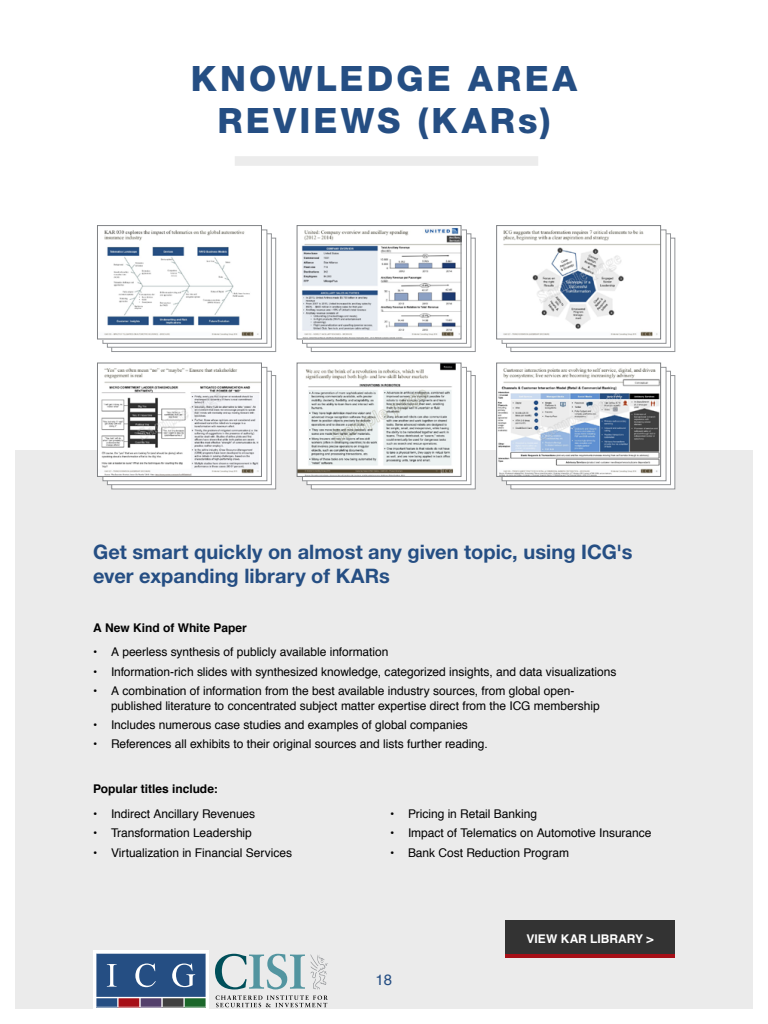
<style>
.page{position:relative;width:768px;height:1024px;background:#fff}
.page>*{position:absolute;margin:0;border:0;box-sizing:border-box;transform-origin:0 0}
.t1{font:800 35px/42px "Helvetica Neue LT Pro";letter-spacing:.095em;color:#254e83;text-align:center}
.t2{font:700 20px/24px "Helvetica Neue LT Pro";letter-spacing:.005em;color:#254e83}
.t3{font:15px "Helvetica";color:#254e83}
.t4{font:12px/14.4px "Helvetica";letter-spacing:-.005em;color:#000}
.t5{font:700 12px "Helvetica";color:#000}
.t6{font:700 12px "Helvetica";color:#fff}
</style>
<div class="page">
<div style="left:15px;top:450px;width:738px;height:559px;background:#ebebeb"></div>
<svg style="left:311px;top:238px;width:164px;height:114px"></svg>
<div style="left:307px;top:234px;width:164px;height:113px;background:linear-gradient(to right,#fff,#fff);border:1px solid #939598"></div>
<div style="left:302px;top:230px;width:165px;height:113px;background:linear-gradient(to right,#fff,#fff);border:1px solid #939598"></div>
<img style="left:301px;top:227px;width:158px;height:110px">
<div style="left:297px;top:225px;width:164px;height:114px;border:1px solid #808285"></div>
<svg style="left:311px;top:375px;width:164px;height:114px"></svg>
<svg style="left:307px;top:371px;width:164px;height:114px"></svg>
<div style="left:302px;top:367px;width:165px;height:114px;background:#fff;border:1px solid #939598"></div>
<img style="left:299px;top:365px;width:160px;height:110px">
<div style="left:297px;top:363px;width:164px;height:114px;border:1px solid #808285"></div>
<div style="left:112px;top:238px;width:164px;height:114px;background:linear-gradient(to right,#fff,#fff);border:1px solid #939598"></div>
<svg style="left:107px;top:234px;width:165px;height:113px"></svg>
<div style="left:103px;top:230px;width:164px;height:113px;background:linear-gradient(to right,#fff,#fff);border:1px solid #939598"></div>
<img style="left:103px;top:230px;width:157px;height:107px">
<div style="left:97px;top:225px;width:165px;height:114px;border:1px solid #808285"></div>
<svg style="left:112px;top:375px;width:164px;height:114px"></svg>
<svg style="left:107px;top:371px;width:165px;height:114px"></svg>
<div style="left:103px;top:367px;width:164px;height:114px;background:#fff;border:1px solid #939598"></div>
<img style="left:99px;top:367px;width:161px;height:108px">
<div style="left:97px;top:363px;width:165px;height:114px;border:1px solid #808285"></div>
<div style="left:511px;top:238px;width:164px;height:114px;background:linear-gradient(to right,#fff,#fff);border:1px solid #939598"></div>
<svg style="left:506px;top:234px;width:165px;height:113px"></svg>
<div style="left:502px;top:230px;width:164px;height:113px;background:linear-gradient(to right,#fff,#fff);border:1px solid #939598"></div>
<img style="left:502px;top:230px;width:157px;height:107px">
<div style="left:496px;top:225px;width:165px;height:114px;border:1px solid #808285"></div>
<div style="left:511px;top:375px;width:164px;height:114px;background:linear-gradient(to bottom,#fdfdfd,#fbfbfb);border:1px solid #939598"></div>
<svg style="left:506px;top:371px;width:165px;height:114px"></svg>
<div style="left:502px;top:367px;width:164px;height:114px;background:linear-gradient(to right,#fff,#fff);border:1px solid #939598"></div>
<img style="left:498px;top:367px;width:161px;height:108px">
<div style="left:496px;top:363px;width:165px;height:114px;border:1px solid #808285"></div>
<div style="left:235px;top:156px;width:303px;height:10px;background:#ececec"></div>
<div style="left:505px;top:920px;width:170px;height:36px;background:#333"></div>
<hr style="left:505px;top:954px;width:170px;height:4px;background:#a60f17">
<div style="left:93px;top:950px;width:116px;height:60px;background:linear-gradient(to right,#fff,#fff)"></div>
<svg style="left:96px;top:953px;width:110px;height:54px;background:#446089"></svg>
<svg style="left:215px;top:954px;width:90px;height:35px"></svg>
<svg style="left:311px;top:955px;width:17px;height:34px"></svg>
<svg style="left:216px;top:995px;width:112px;height:12px"></svg>
<h1 class="t1" style="left:191px;top:57px;width:387px">KNOWLEDGE AREA<br>REVIEWS (KARs)</h1>
<h2 class="t2" style="left:93px;top:540px;width:541px">Get smart quickly on almost any given topic, using ICG's ever expanding library of KARs</h2>
<p class="t5" style="left:93px;top:618px;width:155px">A New Kind of White Paper</p>
<p class="t4" style="left:93px;top:645px;width:297px">• A peerless synthesis of publicly available information</p>
<p class="t4" style="left:93px;top:665px;width:525px">• Information-rich slides with synthesized knowledge, categorized insights, and data visualizations</p>
<p class="t4" style="left:111px;top:684px;width:490px;text-indent:-18px">• A combination of information from the best available industry sources, from global open&shy;published literature to concentrated subject matter expertise direct from the ICG membership</p>
<p class="t4" style="left:93px;top:718px;width:376px">• Includes numerous case studies and examples of global companies</p>
<p class="t4" style="left:93px;top:737px;width:396px">• References all exhibits to their original sources and lists further reading.</p>
<p class="t5" style="left:93px;top:780px;width:126px">Popular titles include:</p>
<p class="t4" style="left:93px;top:807px;width:164px">• Indirect Ancillary Revenues</p>
<p class="t4" style="left:93px;top:826px;width:160px">• Transformation Leadership</p>
<p class="t4" style="left:93px;top:846px;width:201px">• Virtualization in Financial Services</p>
<p class="t4" style="left:390px;top:807px;width:149px">• Pricing in Retail Banking</p>
<p class="t4" style="left:390px;top:826px;width:263px">• Impact of Telematics on Automotive Insurance</p>
<p class="t4" style="left:390px;top:846px;width:181px">• Bank Cost Reduction Program</p>
<p class="t3" style="left:376px;top:968px;width:18px">18</p>
<p class="t6" style="left:526px;top:929px;width:129px">VIEW KAR LIBRARY &gt;</p>
</div>
